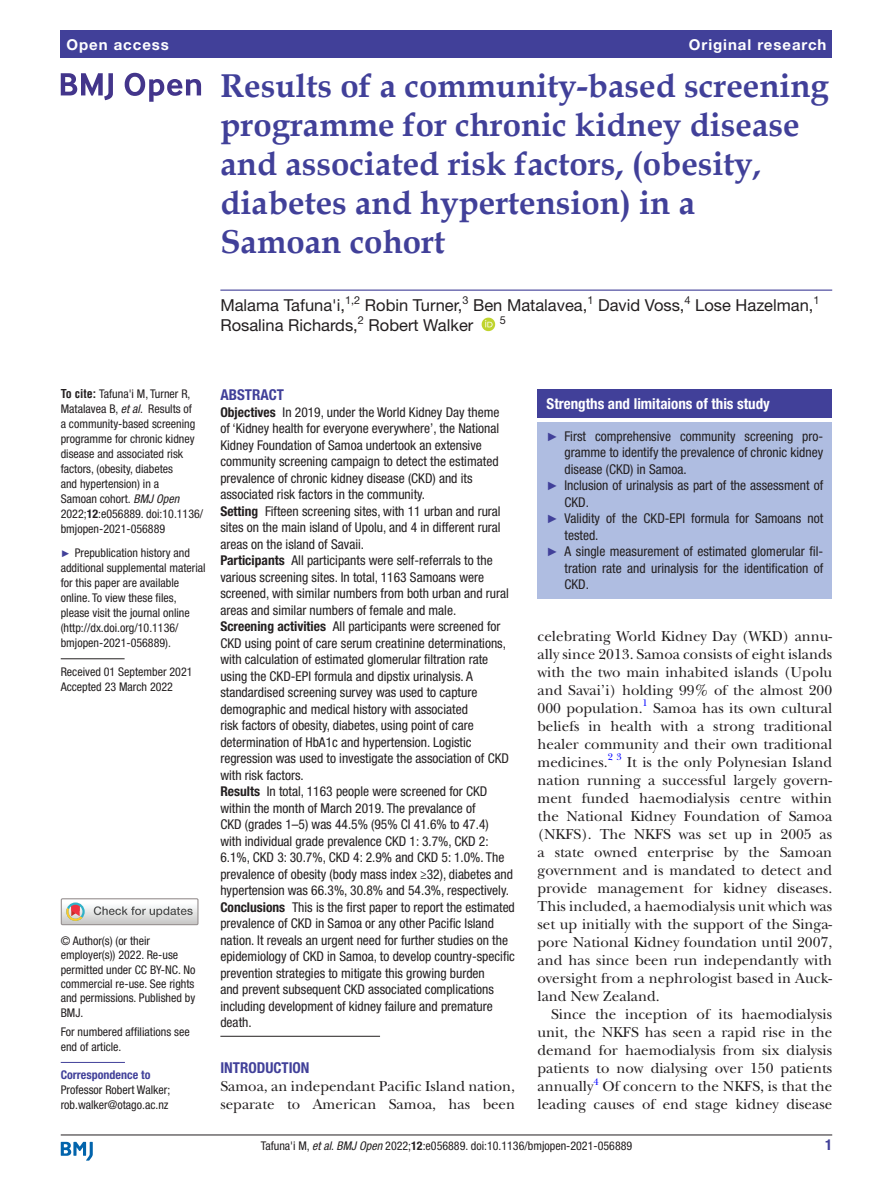
<style>
.page{position:relative;width:893px;height:1191px;background:#fff}
.page>*{position:absolute;margin:0;border:0;box-sizing:border-box;transform-origin:0 0}
.t1{font:700 33px/39px "Book Antiqua";color:#414099}
.t2{font:16.5px "Helvetica Neue LT Std";color:#231f20}
.t3{font:15px/18px "New Baskerville";color:#231f20;text-align:justify}
.t4{font:700 condensed 15px "Helvetica Neue LT Std";color:#fff}
.t5{font:700 15px "Helvetica Neue LT Std";letter-spacing:.065em;color:#fff}
.t6{font:700 condensed 15px "Helvetica Neue LT Std";color:#414099}
.t7{font:condensed 13.5px/16.5px "Helvetica Neue LT Std";color:#231f20}
.t8{font:condensed 12px/15px "Helvetica Neue LT Std";color:#231f20}
.t9{font:700 condensed 12px "Helvetica Neue LT Std";color:#414099}
.t10{font:10.95px "Helvetica Neue LT Std";color:#231f20}
.t11{font:9.9px "New Baskerville";color:#00f}
.s1{font-family:"Helvetica LT Std";font-weight:700}
.s2{font-style:italic}
.s3{font-weight:700}
.s4{font-family:"Arial";font-stretch:normal;font-size:9.75px;color:#414099}
.s5{font-family:"Arial";font-stretch:normal;font-size:12px;color:#414099}
</style>
<div class="page">
<hr style="left:61px;top:1134px;width:771px;height:1px;background:#231f20">
<svg style="left:61px;top:1141px;width:32px;height:19px"></svg>
<div style="left:61px;top:31px;width:771px;height:27px;background:#414099"></div>
<hr style="left:220px;top:289px;width:612px;height:2px;background:#414099">
<svg style="left:482px;top:318px;width:13px;height:13px"></svg>
<hr style="left:61px;top:658px;width:64px;height:1px;background:#231f20">
<hr style="left:61px;top:1062px;width:64px;height:1px;background:#414099">
<svg style="left:61px;top:73px;width:52px;height:27px"></svg>
<svg style="left:125px;top:73px;width:76px;height:29px"></svg>
<div style="left:61px;top:898px;width:138px;height:27px;border:1px solid #969090"></div>
<svg style="left:61px;top:898px;width:137px;height:26px"></svg>
<hr style="left:220px;top:1036px;width:160px;height:1px;background:#231f20">
<div style="left:538px;top:389px;width:294px;height:29px;background:#414099"></div>
<div style="left:538px;top:422px;width:294px;height:176px;background:#afbde1"></div>
<p class="t5" style="left:66px;top:35px;width:104px">Open access</p>
<p class="t5" style="left:689px;top:35px;width:139px">Original research</p>
<h1 class="t1" style="left:220px;top:66px;width:610px">Results of a community-based screening programme for chronic kidney disease and associated risk factors, (obesity, diabetes and hypertension) in a<br>Samoan cohort</h1>
<p class="t2" style="left:220px;top:296px;width:126px">Malama Tafuna'i,</p>
<p class="t10" style="left:345px;top:293px;width:17px">1,2</p>
<p class="t2" style="left:365px;top:296px;width:99px">Robin Turner,</p>
<p class="t10" style="left:462px;top:293px;width:8px">3</p>
<p class="t2" style="left:473px;top:296px;width:116px">Ben Matalavea,</p>
<p class="t10" style="left:587px;top:293px;width:8px">1</p>
<p class="t2" style="left:598px;top:296px;width:88px">David Voss,</p>
<p class="t10" style="left:684px;top:293px;width:8px">4</p>
<p class="t2" style="left:695px;top:296px;width:120px">Lose Hazelman,</p>
<p class="t10" style="left:813px;top:293px;width:8px">1</p>
<p class="t2" style="left:220px;top:315px;width:139px">Rosalina Richards,</p>
<p class="t10" style="left:358px;top:313px;width:8px">2</p>
<p class="t2" style="left:369px;top:315px;width:106px">Robert Walker</p>
<p class="t10" style="left:500px;top:313px;width:8px">5</p>
<p class="t8" style="left:61px;top:386px;width:144px"><span class="s1">To cite:</span> Tafuna'i M, Turner R,<br>Matalavea B, <span class="s2">et al</span>. Results of<br>a community-based screening programme for chronic kidney disease and associated risk factors, (obesity, diabetes<br>and hypertension) in a<br>Samoan cohort. <span class="s2">BMJ Open<br></span>2022;<span class="s3">12</span>:e056889. doi:10.1136/ bmjopen-2021-056889</p>
<p class="t8" style="left:61px;top:545px;width:146px"><span class="s4">►</span> Prepublication history and additional supplemental material for this paper are available online. To view these files, please visit the journal online (http://dx.doi.org/10.1136/ bmjopen-2021-056889).</p>
<p class="t8" style="left:61px;top:664px;width:133px">Received 01 September 2021<br>Accepted 23 March 2022</p>
<p class="t8" style="left:61px;top:933px;width:136px;line-height:14.4px">© Author(s) (or their employer(s)) 2022. Re-use permitted under CC BY-NC. No commercial re-use. See rights and permissions. Published by<br>BMJ.</p>
<p class="t8" style="left:61px;top:1024px;width:130px">For numbered affiliations see end of article.</p>
<p class="t9" style="left:61px;top:1067px;width:91px">Correspondence to</p>
<p class="t8" style="left:61px;top:1082px;width:111px">Professor Robert Walker; rob.walker@otago.ac.nz</p>
<p class="t6" style="left:220px;top:386px;width:65px">ABSTRACT</p>
<p class="t7" style="left:220px;top:403px;width:296px"><span class="s3">Objectives</span> In 2019, under the World Kidney Day theme<br>of ‘Kidney health for everyone everywhere’, the National Kidney Foundation of Samoa undertook an extensive community screening campaign to detect the estimated prevalence of chronic kidney disease (CKD) and its associated risk factors in the community.<br><span class="s3">Setting</span> Fifteen screening sites, with 11 urban and rural sites on the main island of Upolu, and 4 in different rural areas on the island of Savaii.<br><span class="s3">Participants</span> All participants were self-referrals to the various screening sites. In total, 1163 Samoans were screened, with similar numbers from both urban and rural areas and similar numbers of female and male.<br><span class="s3">Screening activities</span> All participants were screened for CKD using point of care serum creatinine determinations, with calculation of estimated glomerular filtration rate using the CKD-EPI formula and dipstix urinalysis. A standardised screening survey was used to capture demographic and medical history with associated<br>risk factors of obesity, diabetes, using point of care determination of HbA1c and hypertension. Logistic regression was used to investigate the association of CKD with risk factors.<br><span class="s3">Results</span> In total, 1163 people were screened for CKD within the month of March 2019. The prevalance of<br>CKD (grades 1–5) was 44.5% (95% CI 41.6% to 47.4)<br>with individual grade prevalence CKD 1: 3.7%, CKD 2:<br>6.1%, CKD 3: 30.7%, CKD 4: 2.9% and CKD 5: 1.0%. The prevalence of obesity (body mass index ≥32), diabetes and hypertension was 66.3%, 30.8% and 54.3%, respectively.<br><span class="s3">Conclusions</span> This is the first paper to report the estimated prevalence of CKD in Samoa or any other Pacific Island nation. It reveals an urgent need for further studies on the epidemiology of CKD in Samoa, to develop country-specific prevention strategies to mitigate this growing burden<br>and prevent subsequent CKD associated complications including development of kidney failure and premature death.</p>
<p class="t6" style="left:220px;top:1059px;width:91px">INTRODUCTION</p>
<p class="t3" style="left:220px;top:1077px;width:296px">Samoa, an independant Pacific Island nation, separate to American Samoa, has been</p>
<p class="t4" style="left:547px;top:395px;width:225px">Strengths and limitaions of this study</p>
<p class="t7" style="left:547px;top:428px;width:278px"><span class="s5">►</span> First comprehensive community screening pro-</p>
<p class="t7" style="left:565px;top:444px;width:260px">gramme to identify the prevalence of chronic kidney</p>
<p class="t7" style="left:565px;top:461px;width:124px">disease (CKD) in Samoa.</p>
<p class="t7" style="left:547px;top:477px;width:278px"><span class="s5">►</span> Inclusion of urinalysis as part of the assessment of</p>
<p class="t7" style="left:565px;top:494px;width:26px">CKD.</p>
<p class="t7" style="left:547px;top:510px;width:278px"><span class="s5">►</span> Validity of the CKD-EPI formula for Samoans not</p>
<p class="t7" style="left:565px;top:527px;width:35px">tested.</p>
<p class="t7" style="left:547px;top:543px;width:278px"><span class="s5">►</span> A single measurement of estimated glomerular fil-</p>
<p class="t7" style="left:565px;top:560px;width:260px">tration rate and urinalysis for the identification of</p>
<p class="t7" style="left:565px;top:576px;width:26px">CKD.</p>
<p class="t3" style="left:538px;top:627px;width:296px">celebrating World Kidney Day (WKD) annu&shy;ally since 2013. Samoa consists of eight islands with the two main inhabited islands (Upolu and Savai’i) holding 99% of the almost 200<br>000 population.<sup>1</sup> Samoa has its own cultural beliefs in health with a strong traditional healer community and their own traditional medicines.</p>
<p class="t11" style="left:608px;top:751px;width:15px">2 3</p>
<p class="t3" style="left:538px;top:753px;width:296px;text-indent:89px">It is the only Polynesian Island nation running a successful largely govern&shy;ment funded haemodialysis centre within the National Kidney Foundation of Samoa (NKFS). The NKFS was set up in 2005 as a state owned enterprise by the Samoan government and is mandated to detect and provide management for kidney diseases.<br>This included, a haemodialysis unit which was set up initially with the support of the Singa&shy;pore National Kidney foundation until 2007, and has since been run independantly with oversight from a nephrologist based in Auck&shy;land New Zealand.</p>
<p class="t3" style="left:538px;top:1005px;width:296px;text-indent:14px">Since the inception of its haemodialysis unit, the NKFS has seen a rapid rise in the demand for haemodialysis from six dialysis patients to now dialysing over 150 patients annually</p>
<p class="t11" style="left:593px;top:1075px;width:7px">4</p>
<p class="t3" style="left:538px;top:1077px;width:296px;text-align:right">Of concern to the NKFS, is that the<br>leading causes of end stage kidney disease</p>
<p class="t8" style="left:261px;top:1137px;width:373px">Tafuna'i M, <span class="s2">et al</span>. <span class="s2">BMJ Open</span> 2022;<span class="s3">12</span>:e056889. doi:10.1136/bmjopen-2021-056889</p>
<p class="t6" style="left:825px;top:1135px;width:9px">1</p>
</div>
